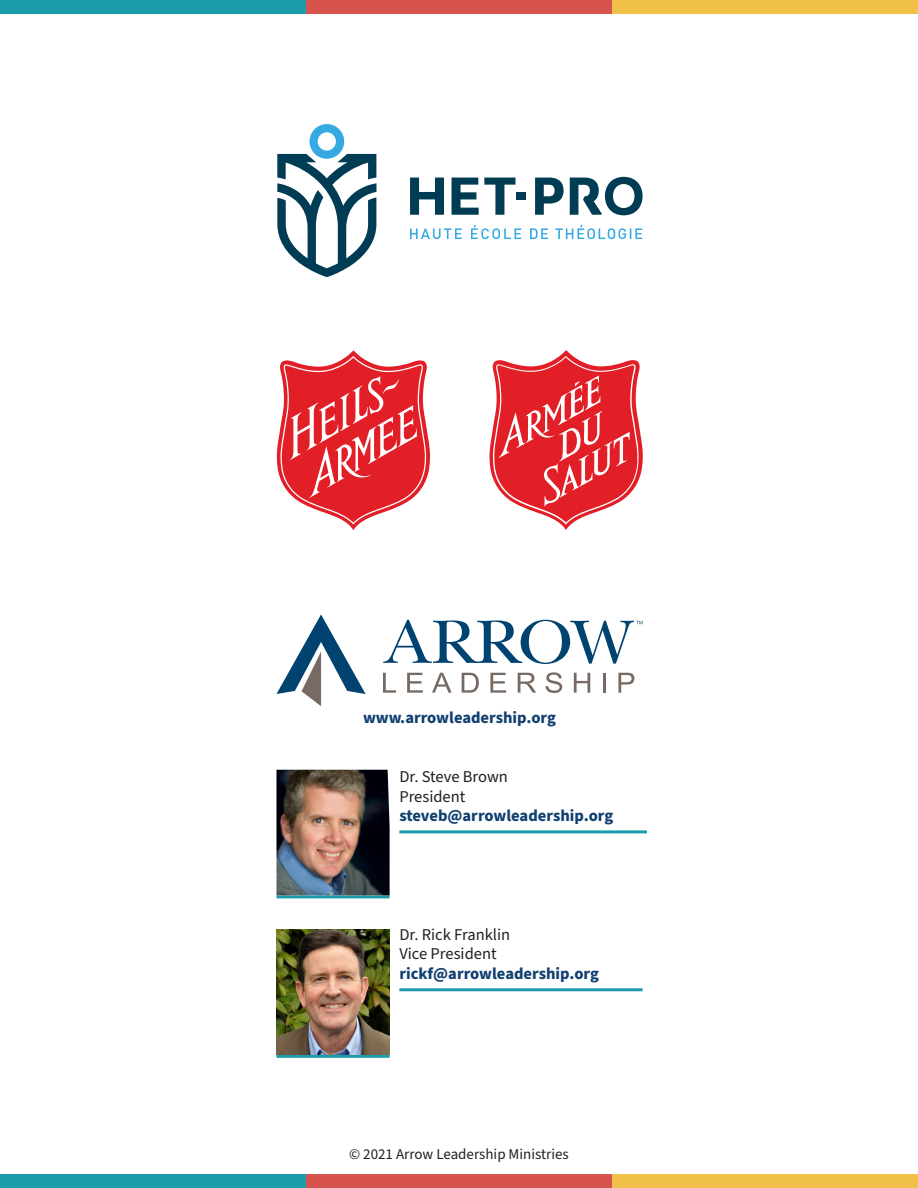
<style>
.page{position:relative;width:918px;height:1188px;background:#fff}
.page>*{position:absolute;margin:0;border:0;box-sizing:border-box;transform-origin:0 0}
.t1{font:700 16.5px "Source Sans Pro";color:#114071}
.t2{font:16.5px/19.5px "Source Sans Pro";color:#231f20}
.t3{font:15px "Source Sans Pro";color:#231f20}
</style>
<div class="page">
<div style="left:0;top:1174px;width:306px;height:14px;background:#1b9dac"></div>
<div style="left:306px;top:1174px;width:306px;height:14px;background:#d6534e"></div>
<div style="left:612px;top:1174px;width:306px;height:14px;background:#f2c14a"></div>
<div style="left:0;top:0;width:306px;height:14px;background:#1a9cab"></div>
<div style="left:306px;top:0;width:306px;height:14px;background:#d6534e"></div>
<div style="left:612px;top:0;width:306px;height:14px;background:#f2c14a"></div>
<hr style="left:276px;top:1055px;width:114px;height:3px;background:#1a9cab">
<img style="left:276px;top:929px;width:114px;height:126px">
<hr style="left:276px;top:895px;width:114px;height:3px;background:#1a9cab">
<hr style="left:399px;top:830px;width:248px;height:3px;background:#1a9cab">
<hr style="left:399px;top:988px;width:244px;height:3px;background:#1a9cab">
<img style="left:276px;top:770px;width:114px;height:125px">
<svg style="left:383px;top:673px;width:13px;height:20px"></svg>
<svg style="left:407px;top:673px;width:16px;height:20px"></svg>
<svg style="left:432px;top:673px;width:20px;height:20px"></svg>
<svg style="left:462px;top:673px;width:17px;height:20px"></svg>
<svg style="left:490px;top:673px;width:16px;height:20px"></svg>
<svg style="left:518px;top:673px;width:18px;height:20px"></svg>
<svg style="left:546px;top:672px;width:16px;height:21px"></svg>
<svg style="left:574px;top:673px;width:16px;height:20px"></svg>
<hr style="left:603px;top:673px;width:3px;height:20px;background:#766a62">
<svg style="left:618px;top:673px;width:16px;height:20px"></svg>
<svg style="left:383px;top:620px;width:260px;height:44px"></svg>
<svg style="left:276px;top:614px;width:90px;height:92px"></svg>
<svg style="left:410px;top:228px;width:52px;height:11px"></svg>
<svg style="left:471px;top:225px;width:50px;height:15px"></svg>
<svg style="left:530px;top:228px;width:18px;height:11px"></svg>
<svg style="left:555px;top:225px;width:87px;height:15px"></svg>
<svg style="left:277px;top:124px;width:99px;height:153px"></svg>
<svg style="left:410px;top:178px;width:34px;height:37px"></svg>
<svg style="left:452px;top:178px;width:64px;height:37px"></svg>
<svg style="left:570px;top:177px;width:73px;height:38px"></svg>
<svg style="left:535px;top:178px;width:29px;height:37px"></svg>
<div style="left:516px;top:193px;width:9px;height:7px;background:#003d55"></div>
<svg style="left:277px;top:350px;width:153px;height:180px"></svg>
<svg style="left:489px;top:350px;width:154px;height:180px"></svg>
<p class="t1" style="left:363px;top:706px;width:195px">www.arrowleadership.org</p>
<p class="t2" style="left:399px;top:767px;width:110px">Dr. Steve Brown<br>President</p>
<p class="t1" style="left:399px;top:804px;width:215px">steveb@arrowleadership.org</p>
<p class="t2" style="left:399px;top:925px;width:112px">Dr. Rick Franklin<br>Vice President</p>
<p class="t1" style="left:399px;top:962px;width:201px">rickf@arrowleadership.org</p>
<p class="t3" style="left:349px;top:1144px;width:221px">© 2021 Arrow Leadership Ministries</p>
</div>
